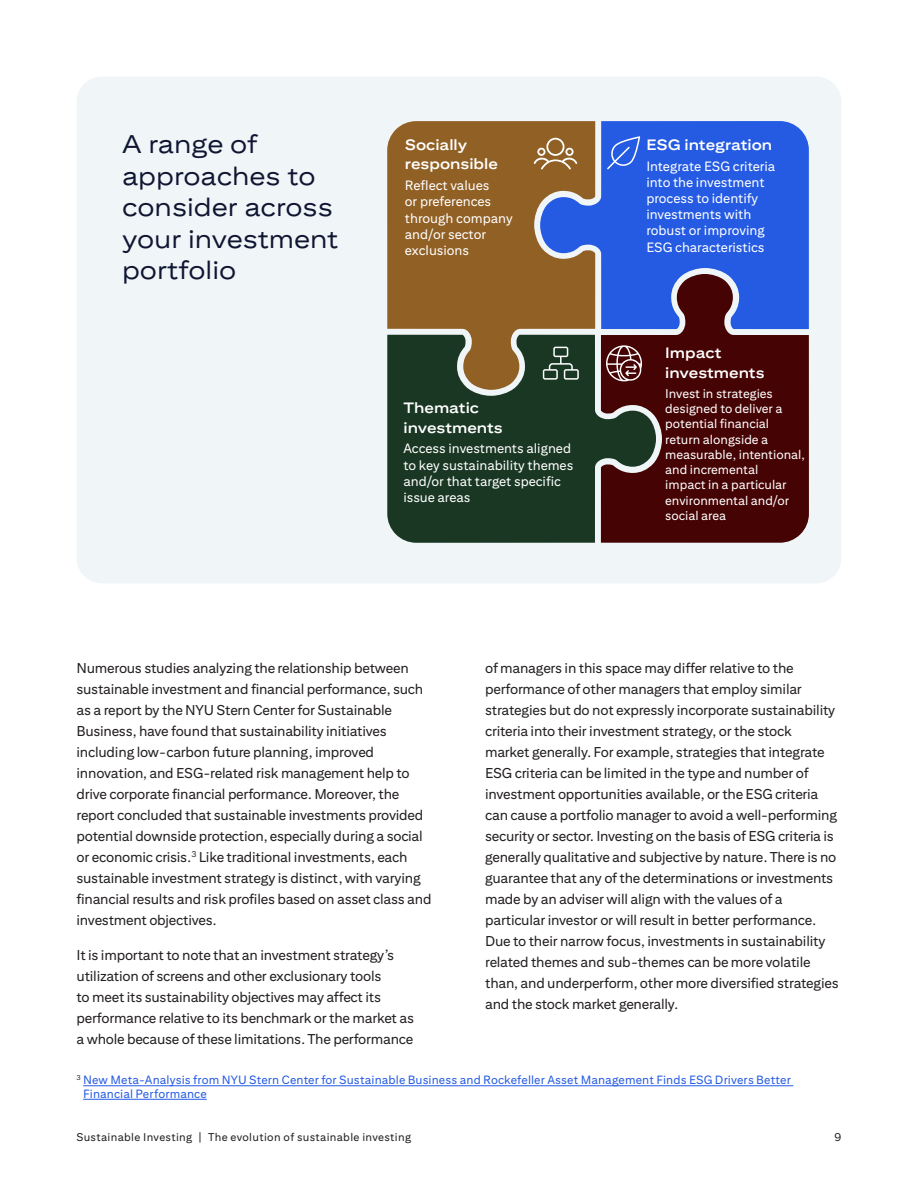
<style>
.page{position:relative;width:918px;height:1188px;background:#fff}
.page>*{position:absolute;margin:0;border:0;box-sizing:border-box;transform-origin:0 0}
.t1{font:25.5px/31.5px "Citi Sans Display";color:#0f1632}
.t2{font:700 15px/19.5px "Citi Sans Display";color:#fff}
.t3{font:14.25px/21px "Citi Sans Text";letter-spacing:-.015em;color:#231f20}
.t4{font:13.5px/16.2px "Citi Sans Text";color:#fff}
.t5{font:12.75px/15.3px "Citi Sans Text";color:#fff}
.t6{font:12px/13.5px "Citi Sans Text";letter-spacing:.01em;color:#255be3}
.t7{font:11.25px "Citi Sans Text";letter-spacing:.03em;color:#231f20}
.t8{font:7.05px "Citi Sans Text";color:#231f20}
</style>
<div class="page">
<div style="left:77px;top:77px;width:764px;height:506px;background:#f0f5f7;border-radius:26px"></div>
<hr style="left:83px;top:1085px;width:710px;height:1px;background:#255be3">
<hr style="left:83px;top:1099px;width:124px;height:1px;background:#255be3">
<div style="left:387px;top:121px;width:208px;height:214px;background:#916024"></div>
<svg style="left:387px;top:335px;width:214px;height:208px;background:#2b432d"></svg>
<svg style="left:601px;top:329px;width:208px;height:214px;background:#4b1110"></svg>
<svg style="left:540px;top:121px;width:269px;height:208px;background:#3f60c0"></svg>
<svg style="left:534px;top:138px;width:43px;height:32px"></svg>
<svg style="left:607px;top:136px;width:33px;height:33px"></svg>
<svg style="left:543px;top:347px;width:36px;height:33px"></svg>
<svg style="left:606px;top:345px;width:36px;height:36px"></svg>
<h1 class="t1" style="left:122px;top:128px;width:218px">A range of approaches to consider across your investment portfolio</h1>
<p class="t2" style="left:405px;top:135px;width:94px">Socially responsible</p>
<p class="t4" style="left:405px;top:177px;width:109px">Reflect values<br>or preferences through company and/or sector exclusions</p>
<p class="t2" style="left:403px;top:398px;width:101px">Thematic investments</p>
<p class="t4" style="left:403px;top:440px;width:171px">Access investments aligned to key sustainability themes and/or that target specific issue areas</p>
<p class="t2" style="left:646px;top:135px;width:127px">ESG integration</p>
<p class="t4" style="left:646px;top:158px;width:130px">Integrate ESG criteria into the investment process to identify investments with robust or improving<br>ESG characteristics</p>
<p class="t2" style="left:665px;top:343px;width:101px">Impact investments</p>
<p class="t5" style="left:665px;top:385px;width:141px">Invest in strategies designed to deliver a potential financial return alongside a measurable, intentional, and incremental<br>impact in a particular environmental and/or social area</p>
<p class="t3" style="left:77px;top:657px;width:357px">Numerous studies analyzing the relationship between sustainable investment and financial performance, such as a report by the NYU Stern Center for Sustainable Business, have found that sustainability initiatives including low-carbon future planning, improved innovation, and ESG-related risk management help to drive corporate financial performance. Moreover, the report concluded that sustainable investments provided potential downside protection, especially during a social or economic crisis.<sup>3</sup> Like traditional investments, each sustainable investment strategy is distinct, with varying financial results and risk profiles based on asset class and investment objectives.</p>
<p class="t3" style="left:77px;top:944px;width:339px">It is important to note that an investment strategy’s utilization of screens and other exclusionary tools<br>to meet its sustainability objectives may affect its performance relative to its benchmark or the market as a whole because of these limitations. The performance</p>
<p class="t3" style="left:485px;top:657px;width:355px">of managers in this space may differ relative to the performance of other managers that employ similar strategies but do not expressly incorporate sustainability criteria into their investment strategy, or the stock market generally. For example, strategies that integrate ESG criteria can be limited in the type and number of investment opportunities available, or the ESG criteria can cause a portfolio manager to avoid a well-performing security or sector. Investing on the basis of ESG criteria is generally qualitative and subjective by nature. There is no guarantee that any of the determinations or investments made by an adviser will align with the values of a particular investor or will result in better performance.<br>Due to their narrow focus, investments in sustainability related themes and sub-themes can be more volatile than, and underperform, other more diversified strategies and the stock market generally.</p>
<p class="t8" style="left:77px;top:1074px;width:6px">3</p>
<p class="t6" style="left:83px;top:1073px;width:709px">New Meta-Analysis from NYU Stern Center for Sustainable Business and Rockefeller Asset Management Finds ESG Drivers Better<br>Financial Performance</p>
<p class="t7" style="left:77px;top:1130px;width:336px">Sustainable Investing | The evolution of sustainable investing</p>
<p class="t7" style="left:835px;top:1130px;width:8px">9</p>
</div>
